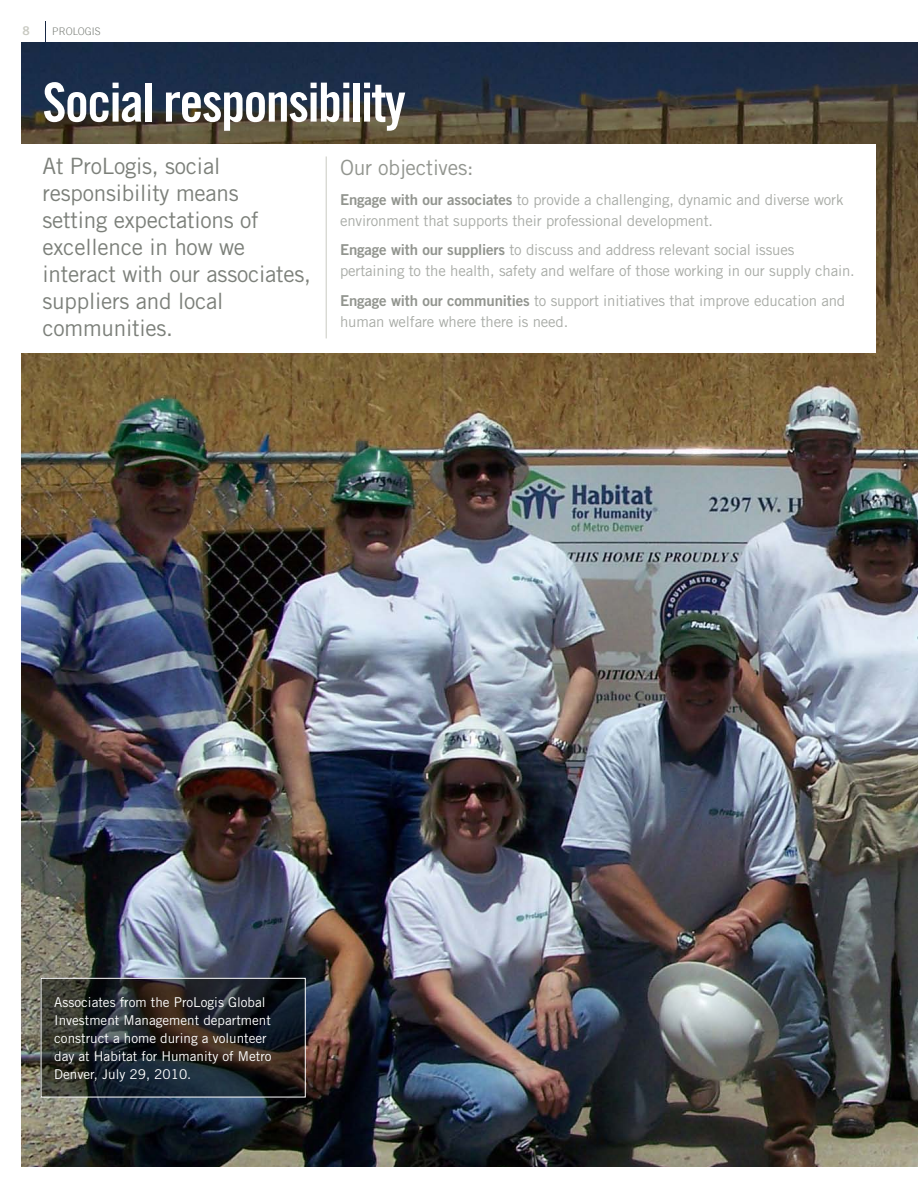
<style>
.page{position:relative;width:918px;height:1188px;background:#fff}
.page>*{position:absolute;margin:0;border:0;box-sizing:border-box;transform-origin:0 0}
.t1{font:54px "Trade Gothic Bold Cond Twenty";letter-spacing:-.03em;color:#fff}
.t2{font:22.5px/27px "Trade Gothic";letter-spacing:-.01em;color:#7c807a}
.t3{font:21px "Trade Gothic";letter-spacing:-.01em;color:#92958f}
.t4{font:15px/21px "Trade Gothic";letter-spacing:-.01em;color:#a9aca7}
.t5{font:13.5px/18px "Trade Gothic";color:#fff}
.t6{font:12px "Trade Gothic LT Bold Two";color:#c9cac2}
.t7{font:300 10.5px "Trade Gothic LT";color:#7c807a}
.s1{font-family:"Trade Gothic Bold Two";color:#92958f}
</style>
<div class="page">
<img style="left:21px;top:21px;width:897px;height:1146px">
<div style="left:14px;top:145px;width:318px;height:208px;background:#fff"></div>
<div style="left:327px;top:145px;width:548px;height:208px;background:#fff"></div>
<hr style="left:326px;top:156px;width:1px;height:182px;background:#c9cac2">
<div style="left:20px;top:20px;width:24px;height:22px;background:#fff"></div>
<div style="left:46px;top:20px;width:872px;height:22px;background:#fff"></div>
<svg style="left:43px;top:980px;width:261px;height:115px;background:#232526"></svg>
<div style="left:41px;top:978px;width:265px;height:119px;border:1px solid #fff"></div>
<p class="t6" style="left:23px;top:24px;width:9px">8</p>
<p class="t7" style="left:52px;top:25px;width:50px">PROLOGIS</p>
<h1 class="t1" style="left:43px;top:70px;width:365px">Social responsibility</h1>
<h2 class="t2" style="left:43px;top:152px;width:270px">At ProLogis, social responsibility means<br>setting expectations of excellence in how we interact with our associates, suppliers and local communities.</h2>
<h3 class="t3" style="left:340px;top:155px;width:135px">Our objectives:</h3>
<p class="t4" style="left:340px;top:189px;width:505px"><span class="s1">Engage with our associates</span> to provide a challenging, dynamic and diverse work environment that supports their professional development.</p>
<p class="t4" style="left:340px;top:239px;width:516px"><span class="s1">Engage with our suppliers</span> to discuss and address relevant social issues pertaining to the health, safety and welfare of those working in our supply chain.</p>
<p class="t4" style="left:340px;top:290px;width:507px"><span class="s1">Engage with our communities</span> to support initiatives that improve education and human welfare where there is need.</p>
<p class="t5" style="left:54px;top:993px;width:219px">Associates from the ProLogis Global Investment Management department construct a home during a volunteer day at Habitat for Humanity of Metro Denver, July 29, 2010.</p>
</div>
